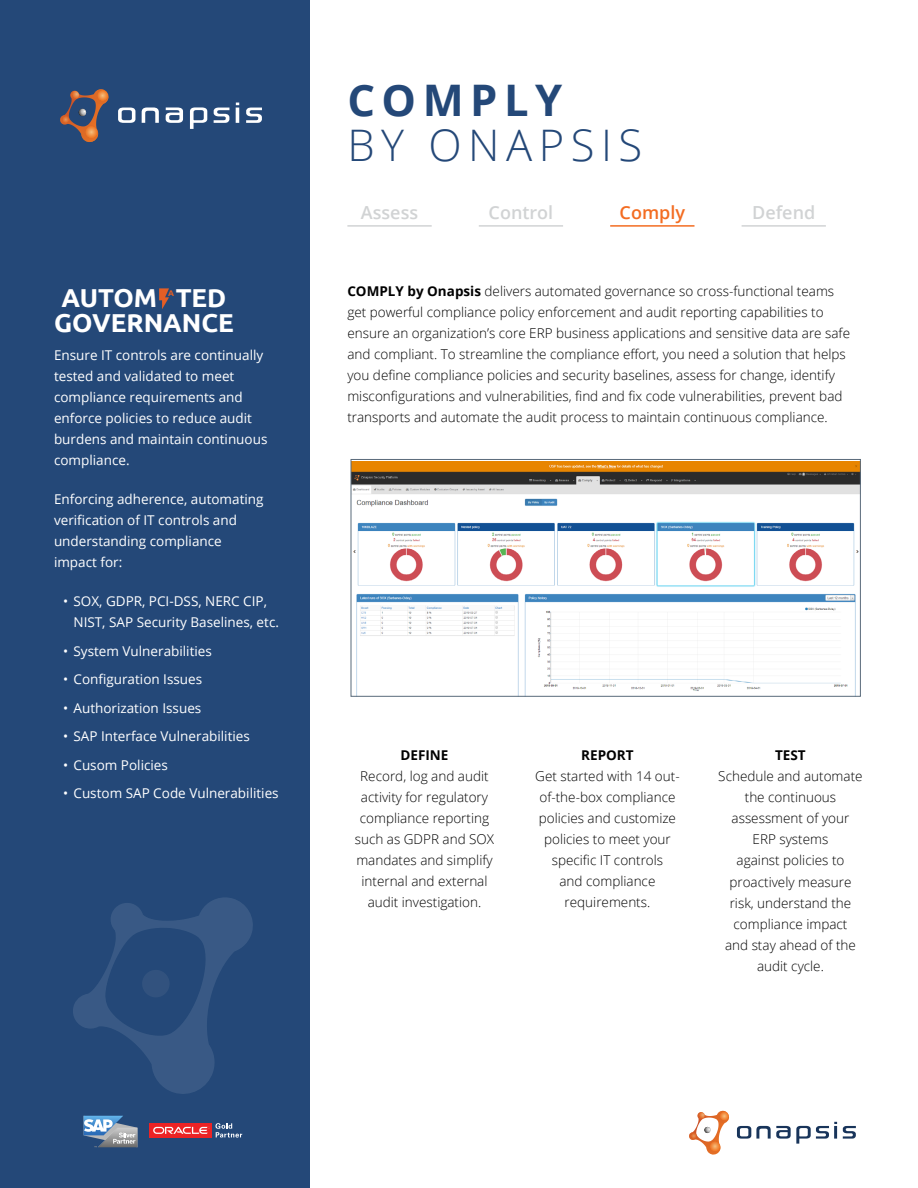
<style>
.page{position:relative;width:918px;height:1188px;background:#fff}
.page>*{position:absolute;margin:0;border:0;box-sizing:border-box;transform-origin:0 0}
.t1{font:300 43.5px "Open Sans";letter-spacing:.15em;color:#244878}
.t2{font:700 43.5px "Open Sans";letter-spacing:.15em;color:#244878}
.t3{font:700 25.95px/24.6px "Ubuntu";color:#fff}
.t4{font:600 18px "Open Sans";color:#d1d3d4}
.t5{font:600 18px "Open Sans";color:#f36c21}
.t6{font:300 13.5px/21px "Open Sans";color:#000;text-align:center}
.t7{font:13.5px/21px "Open Sans";color:#fff}
.t8{font:700 13.5px "Open Sans";color:#000}
.t9{font:700 8.25px "Ubuntu";color:#e55e25}
.s1{font-weight:700}
</style>
<div class="page">
<hr style="left:347px;top:225px;width:85px;height:2px;background:#d1d3d4">
<hr style="left:479px;top:225px;width:84px;height:2px;background:#d1d3d4">
<div style="left:0;top:0;width:310px;height:1188px;background:#244878"></div>
<hr style="left:742px;top:225px;width:84px;height:2px;background:#d1d3d4">
<hr style="left:610px;top:225px;width:84px;height:2px;background:#f36c21">
<img style="left:353px;top:461px;width:506px;height:233px">
<div style="left:351px;top:459px;width:510px;height:237px;border:1px solid #596a7a"></div>
<svg style="left:73px;top:897px;width:180px;height:197px"></svg>
<svg style="left:84px;top:1116px;width:53px;height:31px"></svg>
<div style="left:150px;top:1123px;width:62px;height:14px;background:#ec2325"></div>
<svg style="left:153px;top:1123px;width:89px;height:15px"></svg>
<svg style="left:118px;top:108px;width:17px;height:15px"></svg>
<svg style="left:142px;top:108px;width:17px;height:15px"></svg>
<svg style="left:166px;top:108px;width:17px;height:15px"></svg>
<svg style="left:190px;top:107px;width:17px;height:22px"></svg>
<svg style="left:214px;top:108px;width:15px;height:15px"></svg>
<hr style="left:236px;top:108px;width:3px;height:15px;background:#fff">
<svg style="left:246px;top:108px;width:16px;height:15px"></svg>
<svg style="left:60px;top:89px;width:49px;height:53px"></svg>
<svg style="left:737px;top:1122px;width:100px;height:22px"></svg>
<svg style="left:843px;top:1126px;width:13px;height:13px"></svg>
<svg style="left:689px;top:1111px;width:40px;height:44px"></svg>
<svg style="left:159px;top:288px;width:10px;height:21px"></svg>
<h2 class="t3" style="left:54px;top:285px;width:182px">AUTOM TED<br>GOVERNANCE</h2>
<p class="t9" style="left:168px;top:288px;width:7px">A</p>
<p class="t7" style="left:54px;top:344px;width:215px">Ensure IT controls are continually tested and validated to meet compliance requirements and enforce policies to reduce audit burdens and maintain continuous compliance.</p>
<p class="t7" style="left:54px;top:489px;width:211px">Enforcing adherence, automating verification of IT controls and understanding compliance impact for:</p>
<p class="t7" style="left:74px;top:591px;width:207px;text-indent:-11px">• SOX, GDPR, PCI-DSS, NERC CIP,<br>NIST, SAP Security Baselines, etc.</p>
<p class="t7" style="left:63px;top:640px;width:150px">• System Vulnerabilities</p>
<p class="t7" style="left:63px;top:669px;width:141px">• Configuration Issues</p>
<p class="t7" style="left:63px;top:697px;width:140px">• Authorization Issues</p>
<p class="t7" style="left:63px;top:726px;width:188px">• SAP Interface Vulnerabilities</p>
<p class="t7" style="left:63px;top:754px;width:106px">• Cusom Policies</p>
<p class="t7" style="left:63px;top:783px;width:217px">• Custom SAP Code Vulnerabilities</p>
<h1 class="t2" style="left:347px;top:70px;width:217px">COMPLY</h1>
<h1 class="t1" style="left:347px;top:115px;width:296px">BY ONAPSIS</h1>
<h3 class="t4" style="left:361px;top:200px;width:59px">Assess</h3>
<h3 class="t4" style="left:489px;top:200px;width:66px">Control</h3>
<h3 class="t5" style="left:620px;top:200px;width:67px">Comply</h3>
<h3 class="t4" style="left:752px;top:200px;width:65px">Defend</h3>
<p class="t6" style="left:347px;top:280px;width:504px;text-align:left"><span class="s1">COMPLY by Onapsis</span> delivers automated governance so cross-functional teams get powerful compliance policy enforcement and audit reporting capabilities to ensure an organization’s core ERP business applications and sensitive data are safe and compliant. To streamline the compliance effort, you need a solution that helps you define compliance policies and security baselines, assess for change, identify misconfigurations and vulnerabilities, find and fix code vulnerabilities, prevent bad transports and automate the audit process to maintain continuous compliance.</p>
<p class="t8" style="left:401px;top:746px;width:49px">DEFINE</p>
<p class="t6" style="left:355px;top:766px;width:141px">Record, log and audit activity for regulatory compliance reporting such as GDPR and SOX mandates and simplify internal and external audit investigation.</p>
<p class="t8" style="left:581px;top:746px;width:54px">REPORT</p>
<p class="t6" style="left:535px;top:766px;width:146px">Get started with 14 out&shy;of-the-box compliance policies and customize policies to meet your specific IT controls<br>and compliance requirements.</p>
<p class="t8" style="left:775px;top:746px;width:32px">TEST</p>
<p class="t6" style="left:718px;top:766px;width:146px">Schedule and automate the continuous assessment of your<br>ERP systems<br>against policies to proactively measure risk, understand the compliance impact<br>and stay ahead of the audit cycle.</p>
</div>
